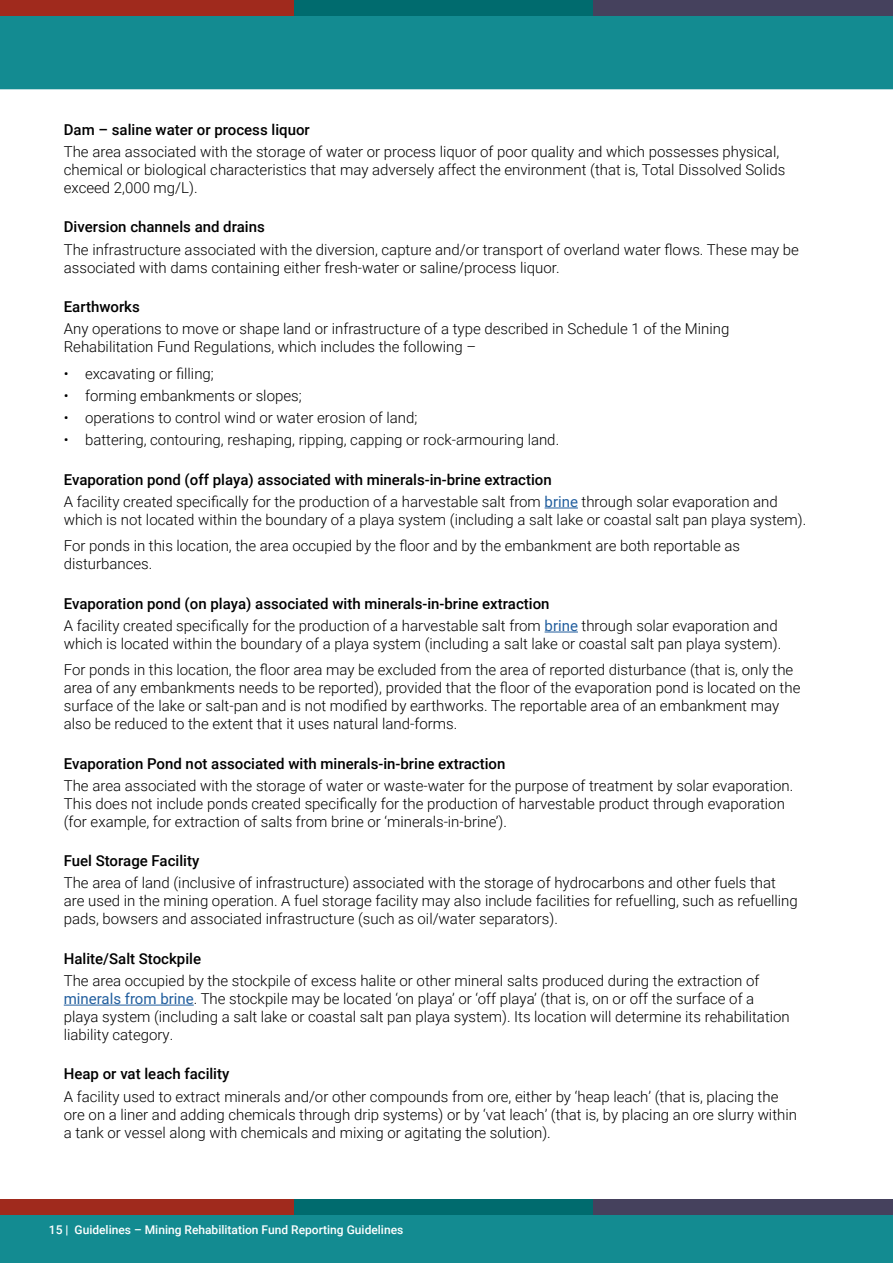
<style>
.page{position:relative;width:893px;height:1263px;background:#fff}
.page>*{position:absolute;margin:0;border:0;box-sizing:border-box;transform-origin:0 0}
.Main_Copy{font:300 15px/18px "Roboto";color:#000}
.Heading_3{font:500 15px "Roboto";color:#000}
.t1{font:500 12px "Roboto";color:#fff}
.s1{font-weight:400;color:#215e9e}
</style>
<div class="page">
<div style="left:0;top:15px;width:893px;height:74px;background:#138b91"></div>
<div style="left:0;top:0;width:299px;height:15px;background:#a02a1d"></div>
<div style="left:295px;top:0;width:299px;height:15px;background:#006b6e"></div>
<div style="left:594px;top:0;width:299px;height:15px;background:#45415d"></div>
<div style="left:0;top:1214px;width:893px;height:49px;background:#138b91"></div>
<div style="left:0;top:1199px;width:299px;height:15px;background:#a02a1d"></div>
<div style="left:295px;top:1199px;width:299px;height:15px;background:#006b6e"></div>
<div style="left:594px;top:1199px;width:299px;height:15px;background:#45415d"></div>
<hr style="left:545px;top:508px;width:33px;height:1px;background:#215e9e">
<hr style="left:545px;top:632px;width:33px;height:1px;background:#215e9e">
<hr style="left:64px;top:1005px;width:130px;height:1px;background:#215e9e">
<p class="Heading_3" style="left:64px;top:119px;width:248px">Dam – saline water or process liquor</p>
<p class="Main_Copy" style="left:64px;top:142px;width:723px">The area associated with the storage of water or process liquor of poor quality and which possesses physical, chemical or biological characteristics that may adversely affect the environment (that is, Total Dissolved Solids exceed 2,000 mg/L).</p>
<p class="Heading_3" style="left:64px;top:216px;width:203px">Diversion channels and drains</p>
<p class="Main_Copy" style="left:64px;top:240px;width:737px">The infrastructure associated with the diversion, capture and/or transport of overland water flows. These may be associated with dams containing either fresh-water or saline/process liquor.</p>
<p class="Heading_3" style="left:64px;top:296px;width:78px">Earthworks</p>
<p class="Main_Copy" style="left:64px;top:319px;width:667px">Any operations to move or shape land or infrastructure of a type described in Schedule 1 of the Mining<br>Rehabilitation Fund Regulations, which includes the following –</p>
<p class="Main_Copy" style="left:64px;top:364px;width:152px">• excavating or filling;</p>
<p class="Main_Copy" style="left:64px;top:386px;width:239px">• forming embankments or slopes;</p>
<p class="Main_Copy" style="left:64px;top:408px;width:355px">• operations to control wind or water erosion of land;</p>
<p class="Main_Copy" style="left:64px;top:430px;width:497px">• battering, contouring, reshaping, ripping, capping or rock-armouring land.</p>
<p class="Heading_3" style="left:64px;top:469px;width:490px">Evaporation pond (off playa) associated with minerals-in-brine extraction</p>
<p class="Main_Copy" style="left:64px;top:492px;width:744px">A facility created specifically for the production of a harvestable salt from <span class="s1">brine</span> through solar evaporation and which is not located within the boundary of a playa system (including a salt lake or coastal salt pan playa system).</p>
<p class="Main_Copy" style="left:64px;top:536px;width:678px">For ponds in this location, the area occupied by the floor and by the embankment are both reportable as disturbances.</p>
<p class="Heading_3" style="left:64px;top:593px;width:487px">Evaporation pond (on playa) associated with minerals-in-brine extraction</p>
<p class="Main_Copy" style="left:64px;top:616px;width:719px">A facility created specifically for the production of a harvestable salt from <span class="s1">brine</span> through solar evaporation and which is located within the boundary of a playa system (including a salt lake or coastal salt pan playa system).</p>
<p class="Main_Copy" style="left:64px;top:660px;width:738px">For ponds in this location, the floor area may be excluded from the area of reported disturbance (that is, only the area of any embankments needs to be reported), provided that the floor of the evaporation pond is located on the surface of the lake or salt-pan and is not modified by earthworks. The reportable area of an embankment may also be reduced to the extent that it uses natural land-forms.</p>
<p class="Heading_3" style="left:64px;top:753px;width:443px">Evaporation Pond not associated with minerals-in-brine extraction</p>
<p class="Main_Copy" style="left:64px;top:776px;width:731px">The area associated with the storage of water or waste-water for the purpose of treatment by solar evaporation.<br>This does not include ponds created specifically for the production of harvestable product through evaporation (for example, for extraction of salts from brine or ‘minerals-in-brine’).</p>
<p class="Heading_3" style="left:64px;top:850px;width:137px">Fuel Storage Facility</p>
<p class="Main_Copy" style="left:64px;top:873px;width:735px">The area of land (inclusive of infrastructure) associated with the storage of hydrocarbons and other fuels that are used in the mining operation. A fuel storage facility may also include facilities for refuelling, such as refuelling pads, bowsers and associated infrastructure (such as oil/water separators).</p>
<p class="Heading_3" style="left:64px;top:948px;width:139px">Halite/Salt Stockpile</p>
<p class="Main_Copy" style="left:64px;top:971px;width:727px">The area occupied by the stockpile of excess halite or other mineral salts produced during the extraction of <span class="s1">minerals from brine</span>. The stockpile may be located ‘on playa’ or ‘off playa’ (that is, on or off the surface of a playa system (including a salt lake or coastal salt pan playa system). Its location will determine its rehabilitation liability category.</p>
<p class="Heading_3" style="left:64px;top:1063px;width:167px">Heap or vat leach facility</p>
<p class="Main_Copy" style="left:64px;top:1086px;width:735px">A facility used to extract minerals and/or other compounds from ore, either by ‘heap leach’ (that is, placing the ore on a liner and adding chemicals through drip systems) or by ‘vat leach’ (that is, by placing an ore slurry within a tank or vessel along with chemicals and mixing or agitating the solution).</p>
<p class="t1" style="left:49px;top:1221px;width:356px">15 | Guidelines – Mining Rehabilitation Fund Reporting Guidelines</p>
</div>
